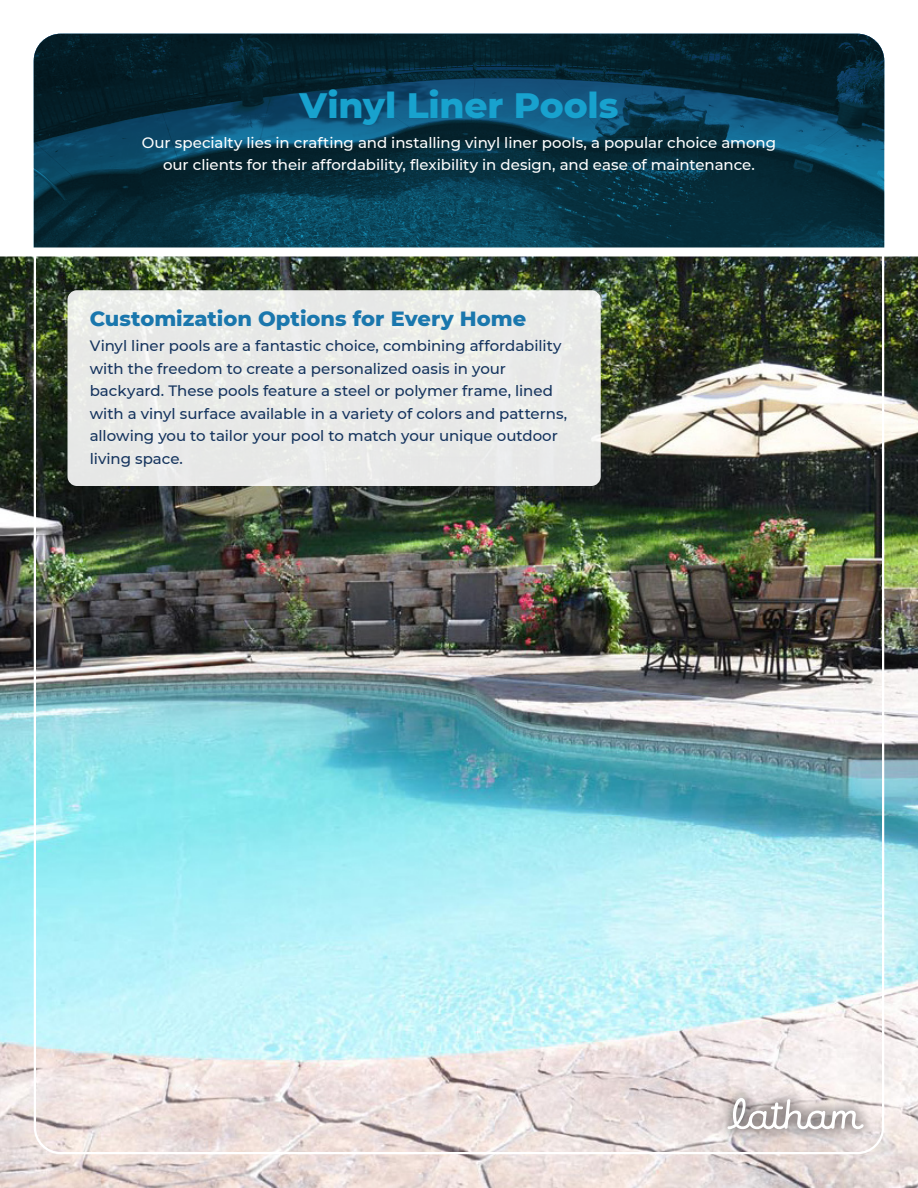
<style>
.page{position:relative;width:918px;height:1188px;background:#fff}
.page>*{position:absolute;margin:0;border:0;box-sizing:border-box;transform-origin:0 0}
.t1{font:800 36px "Montserrat";letter-spacing:-.005em;color:#18a2ce}
.t2{font:800 21px "Montserrat";color:#1a77ad}
.t3{font:500 15px/22.5px "Montserrat";color:#15345e}
.t4{font:500 15px/22.5px "Montserrat";letter-spacing:-.005em;color:#fff;text-align:center}
</style>
<div class="page">
<img style="left:0;top:256px;width:918px;height:932px">
<svg style="left:34px;top:34px;width:850px;height:214px;background:#093548"></svg>
<div style="left:714px;top:1084px;width:163px;height:60px;background:#231f20;opacity:.54"></div>
<svg style="left:727px;top:1098px;width:137px;height:31px"></svg>
<div style="left:67px;top:290px;width:534px;height:196px;background:#e8e9e8;border-radius:9px"></div>
<p class="t1" style="left:299px;top:79px;width:321px">Vinyl Liner Pools</p>
<p class="t4" style="left:142px;top:131px;width:636px">Our specialty lies in crafting and installing vinyl liner pools, a popular choice among our clients for their affordability, flexibility in design, and ease of maintenance.</p>
<p class="t2" style="left:90px;top:303px;width:438px">Customization Options for Every Home</p>
<p class="t3" style="left:90px;top:334px;width:479px">Vinyl liner pools are a fantastic choice, combining affordability with the freedom to create a personalized oasis in your backyard. These pools feature a steel or polymer frame, lined with a vinyl surface available in a variety of colors and patterns, allowing you to tailor your pool to match your unique outdoor living space.</p>
</div>
